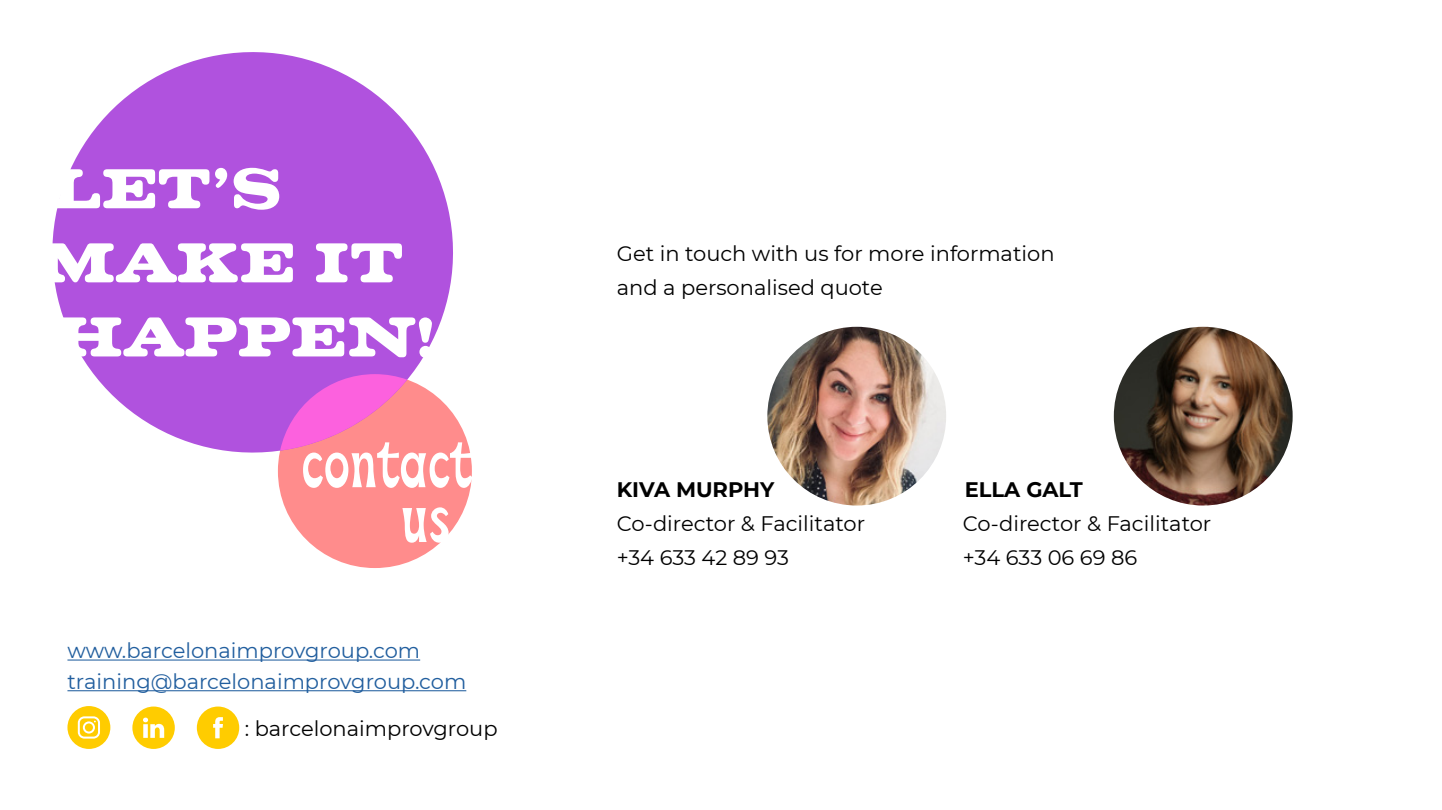
<style>
.page{position:relative;width:1442px;height:810px;background:#fff}
.page>*{position:absolute;margin:0;border:0;box-sizing:border-box;transform-origin:0 0}
.t1{font:58.5px "Volta T Bold Ro 1";color:#fff}
.t2{font:300 51px/54.8px "Beale";color:#fff;text-align:right}
.t3{font:21px/34px "Montserrat";color:#000}
.t4{font:21px/30.8px "Montserrat";color:#215e9e}
.t5{font:700 21px "Montserrat";color:#000}
</style>
<div class="page">
<img style="left:767px;top:327px;width:179px;height:179px;border-radius:89px">
<div style="left:278px;top:374px;width:194px;height:194px;background:#ff8c8c;border-radius:50%"></div>
<img style="left:1113px;top:327px;width:179px;height:179px;border-radius:89px">
<hr style="left:67px;top:660px;width:353px;height:1px;background:#215e9e">
<hr style="left:67px;top:690px;width:399px;height:1px;background:#215e9e">
<svg style="left:67px;top:706px;width:43px;height:43px"></svg>
<svg style="left:132px;top:707px;width:43px;height:42px"></svg>
<svg style="left:197px;top:707px;width:42px;height:42px"></svg>
<svg style="left:52px;top:52px;width:420px;height:420px;fill:#b052de"></svg>
<svg style="left:280px;top:374px;width:127px;height:77px"></svg>
<h1 class="t1" style="left:49px;top:155px;width:54px">LET</h1>
<h1 class="t1" style="left:211px;top:155px;width:68px">’S</h1>
<h1 class="t1" style="left:38px;top:229px;width:65px">MAKE</h1>
<h1 class="t1" style="left:313px;top:229px;width:44px">IT</h1>
<h1 class="t1" style="left:53px;top:304px;width:61px">HAPPEN</h1>
<h1 class="t1" style="left:416px;top:304px;width:19px">!</h1>
<h2 class="t2" style="left:302px;top:435px;width:173px">CONTACT<br>US .</h2>
<p class="t4" style="left:67px;top:635px;width:400px">www.barcelonaimprovgroup.com training@barcelonaimprovgroup.com</p>
<p class="t3" style="left:245px;top:711px;width:254px">: barcelonaimprovgroup</p>
<p class="t3" style="left:617px;top:236px;width:439px">Get in touch with us for more information and a personalised quote</p>
<p class="t5" style="left:617px;top:475px;width:77px">KIVA MURPH</p>
<p class="t5" style="left:760px;top:475px;width:16px">Y</p>
<p class="t5" style="left:964px;top:475px;width:14px">ELL</p>
<p class="t5" style="left:1004px;top:475px;width:80px">A GALT</p>
<p class="t3" style="left:617px;top:506px;width:250px">Co-director &amp; Facilitator</p>
<p class="t3" style="left:963px;top:506px;width:250px">Co-director &amp; Facilitator</p>
<p class="t3" style="left:617px;top:540px;width:174px">+34 633 42 89 93</p>
<p class="t3" style="left:963px;top:540px;width:176px">+34 633 06 69 86</p>
</div>
